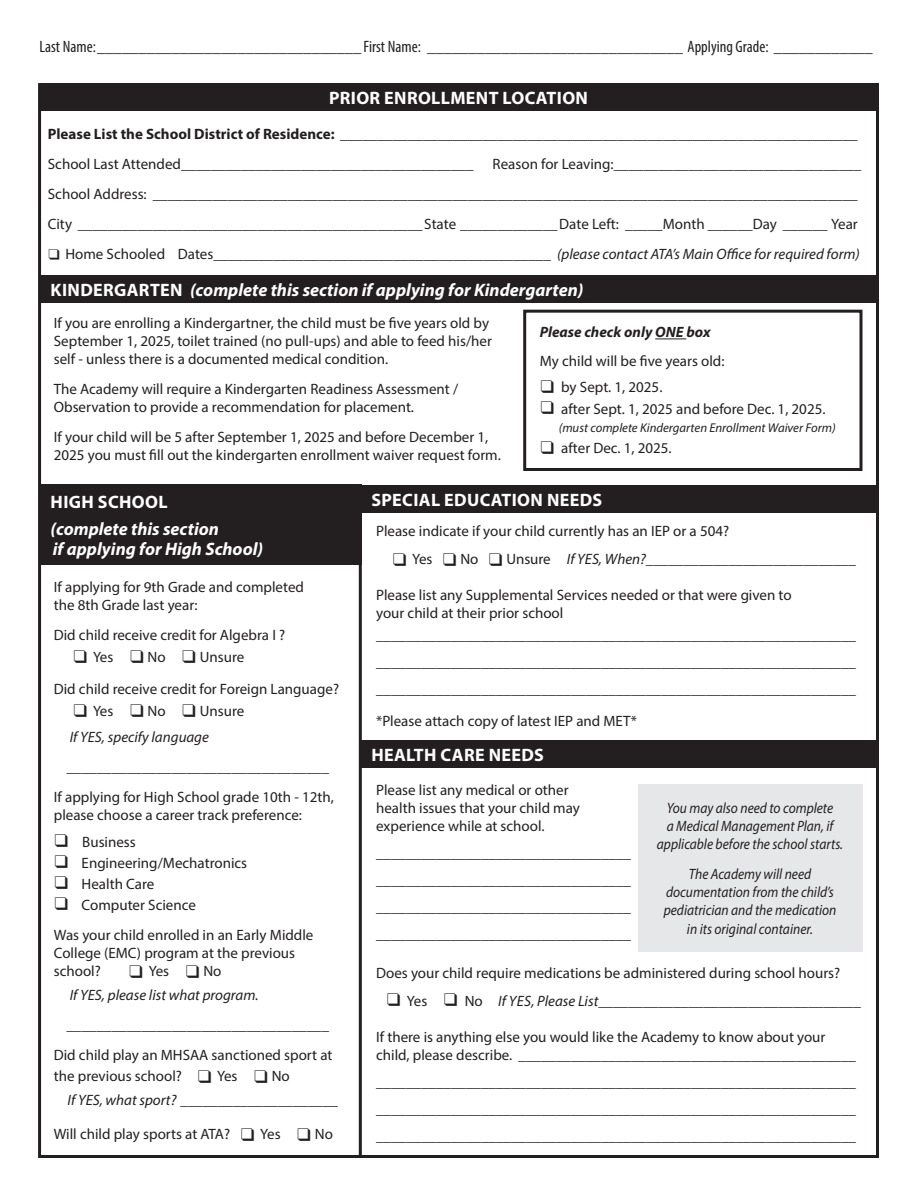
<style>
.page{position:relative;width:918px;height:1188px;background:#fff}
.page>*{position:absolute;margin:0;border:0;box-sizing:border-box;transform-origin:0 0}
.t1{font:italic 700 18px/27px "Myriad Pro";color:#fff}
.t2{font:700 18px "Myriad Pro";letter-spacing:.02em;color:#fff}
.t3{font:condensed 16.5px "Myriad Pro";color:#231f20}
.t4{font:15px/18px "Myriad Pro";color:#231f20}
.t5{font:italic 15px/18.3px "Myriad Pro";color:#231f20;text-align:center;scale:.9 1}
.t6{font:italic 15px/30px "Myriad Pro";color:#231f20}
.t7{font:700 15px "Myriad Pro";color:#231f20}
.t8{font:italic 700 15px "Myriad Pro";color:#231f20}
.t9{font:italic 12.75px "Myriad Pro";color:#231f20}
.s1{font-style:italic}
.s2{font-style:normal}
</style>
<div class="page">
<div style="left:40px;top:83px;width:838px;height:28px;background:#231f20"></div>
<div style="left:360px;top:485px;width:519px;height:28px;background:#231f20"></div>
<hr style="left:655px;top:339px;width:31px;height:1px;background:#231f20">
<div style="left:523px;top:310px;width:339px;height:161px;border:3px solid #231f20"></div>
<div style="left:638px;top:784px;width:224px;height:167px;background:#e6e7e9"></div>
<div style="left:40px;top:275px;width:838px;height:28px;background:#231f20"></div>
<div style="left:40px;top:485px;width:322px;height:80px;background:#231f20"></div>
<hr style="left:359px;top:512px;width:3px;height:646px;background:#231f20">
<div style="left:360px;top:740px;width:519px;height:28px;background:#231f20"></div>
<p class="t3" style="left:40px;top:37px;width:835px">Last Name:________________________________ First Name: _______________________________ Applying Grade: ____________</p>
<p class="t2" style="left:329px;top:86px;width:261px">PRIOR ENROLLMENT LOCATION</p>
<p class="t7" style="left:48px;top:124px;width:811px">Please List the School District of Residence: _____________________________________________________________________</p>
<p class="t4" style="left:48px;top:155px;width:427px">School Last Attended_______________________________________</p>
<p class="t4" style="left:493px;top:155px;width:370px">Reason for Leaving:_________________________________</p>
<p class="t4" style="left:48px;top:185px;width:811px">School Address: ______________________________________________________________________________________________</p>
<p class="t4" style="left:48px;top:215px;width:812px">City ______________________________________________State _____________Date Left: _____Month ______Day ______ Year</p>
<p class="t4" style="left:65px;top:245px;width:796px">Home Schooled Dates_____________________________________________ <span class="s1">(please contact ATA’s Main Office for required form)</span></p>
<p class="t1" style="left:51px;top:276px;width:534px"><span class="s2">KINDERGARTEN</span> (complete this section if applying for Kindergarten)</p>
<p class="t4" style="left:54px;top:314px;width:440px">If you are enrolling a Kindergartner, the child must be five years old by<br>September 1, 2025, toilet trained (no pull-ups) and able to feed his/her self - unless there is a documented medical condition.</p>
<p class="t4" style="left:54px;top:380px;width:406px">The Academy will require a Kindergarten Readiness Assessment /<br>Observation to provide a recommendation for placement.</p>
<p class="t4" style="left:54px;top:428px;width:449px">If your child will be 5 after September 1, 2025 and before December 1,<br>2025 you must fill out the kindergarten enrollment waiver request form.</p>
<p class="t8" style="left:540px;top:323px;width:172px">Please check only ONE box</p>
<p class="t4" style="left:540px;top:352px;width:186px">My child will be five years old:</p>
<p class="t4" style="left:561px;top:378px;width:103px">by Sept. 1, 2025.</p>
<p class="t4" style="left:561px;top:399px;width:266px">after Sept. 1, 2025 and before Dec. 1, 2025.</p>
<p class="t9" style="left:559px;top:419px;width:278px">(must complete Kindergarten Enrollment Waiver Form)</p>
<p class="t4" style="left:561px;top:439px;width:112px">after Dec. 1, 2025.</p>
<p class="t1" style="left:50px;top:488px;width:170px"><span class="s2">HIGH SCHOOL </span>(complete this section</p>
<p class="t1" style="left:53px;top:535px;width:212px">if applying for High School)</p>
<p class="t4" style="left:54px;top:577px;width:252px">If applying for 9th Grade and completed the 8th Grade last year:</p>
<p class="t4" style="left:93px;top:623px;width:194px;line-height:22.5px;text-indent:-39px">Did child receive credit for Algebra I ?<br>Yes</p>
<p class="t4" style="left:148px;top:648px;width:20px">No</p>
<p class="t4" style="left:200px;top:648px;width:46px">Unsure</p>
<p class="t4" style="left:93px;top:677px;width:248px;line-height:22.5px;text-indent:-39px">Did child receive credit for Foreign Language?<br>Yes</p>
<p class="t4" style="left:148px;top:702px;width:20px">No</p>
<p class="t4" style="left:200px;top:702px;width:46px">Unsure</p>
<p class="t6" style="left:67px;top:721px;width:264px">If YES, specify language ___________________________________</p>
<p class="t4" style="left:54px;top:787px;width:282px">If applying for High School grade 10th - 12th, please choose a career track preference:</p>
<p class="t4" style="left:82px;top:832px;width:55px">Business</p>
<p class="t4" style="left:82px;top:853px;width:167px">Engineering/Mechatronics</p>
<p class="t4" style="left:82px;top:874px;width:74px">Health Care</p>
<p class="t4" style="left:82px;top:895px;width:116px">Computer Science</p>
<p class="t4" style="left:54px;top:925px;width:261px">Was your child enrolled in an Early Middle<br>College (EMC) program at the previous school?</p>
<p class="t6" style="left:70px;top:958px;width:190px;line-height:24px;text-indent:134px"><span class="s2">No<br></span>If YES, please list what program.</p>
<p class="t6" style="left:67px;top:1009px;width:264px">___________________________________</p>
<p class="t4" style="left:54px;top:1044px;width:280px;line-height:21.6px">Did child play an MHSAA sanctioned sport at the previous school?</p>
<p class="t4" style="left:149px;top:961px;width:22px">Yes</p>
<p class="t4" style="left:217px;top:1067px;width:22px">Yes</p>
<p class="t4" style="left:272px;top:1067px;width:20px">No</p>
<p class="t6" style="left:67px;top:1085px;width:273px">If YES, what sport? _____________________</p>
<p class="t4" style="left:54px;top:1125px;width:178px">Will child play sports at ATA?</p>
<p class="t4" style="left:260px;top:1125px;width:22px">Yes</p>
<p class="t4" style="left:315px;top:1125px;width:20px">No</p>
<p class="t2" style="left:371px;top:488px;width:232px">SPECIAL EDUCATION NEEDS</p>
<p class="t4" style="left:412px;top:517px;width:319px;line-height:27.6px;text-indent:-36px">Please indicate if your child currently has an IEP or a 504?<br>Yes</p>
<p class="t4" style="left:460px;top:550px;width:20px">No</p>
<p class="t4" style="left:506px;top:550px;width:351px">Unsure <span class="s1">If YES, When?</span>____________________________</p>
<p class="t4" style="left:376px;top:586px;width:417px">Please list any Supplemental Services needed or that were given to your child at their prior school</p>
<p class="t4" style="left:376px;top:626px;width:482px">________________________________________________________________</p>
<p class="t4" style="left:376px;top:653px;width:482px">________________________________________________________________</p>
<p class="t4" style="left:376px;top:680px;width:482px">________________________________________________________________</p>
<p class="t4" style="left:376px;top:712px;width:262px">*Please attach copy of latest IEP and MET*</p>
<p class="t2" style="left:371px;top:743px;width:174px">HEALTH CARE NEEDS</p>
<p class="t4" style="left:376px;top:781px;width:205px">Please list any medical or other health issues that your child may experience while at school.</p>
<p class="t4" style="left:376px;top:839px;width:257px;line-height:27px;text-align:justify">__________________________________ __________________________________ __________________________________ __________________________________</p>
<p class="t4" style="left:376px;top:964px;width:466px">Does your child require medications be administered during school hours?</p>
<p class="t4" style="left:407px;top:991px;width:22px">Yes</p>
<p class="t4" style="left:465px;top:991px;width:398px">No <span class="s1">If YES, Please List</span>___________________________________</p>
<p class="t4" style="left:376px;top:1027px;width:481px">If there is anything else you would like the Academy to know about your child, please describe. _____________________________________________</p>
<p class="t4" style="left:376px;top:1068px;width:482px;line-height:27px;text-align:justify">________________________________________________________________ ________________________________________________________________ ________________________________________________________________</p>
<p class="t5" style="left:657px;top:798px;width:208px">You may also need to complete<br>a Medical Management Plan, if applicable before the school starts.</p>
<p class="t5" style="left:664px;top:864px;width:193px">The Academy will need documentation from the child’s pediatrician and the medication in its original container.</p>
</div>
